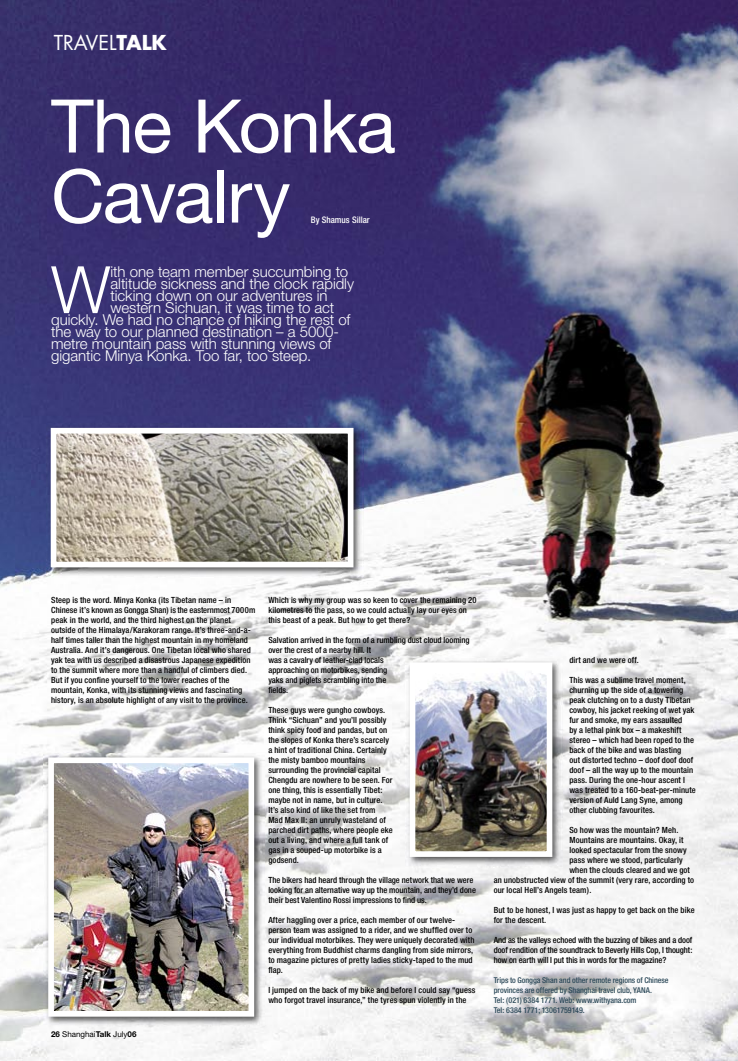
<style>
.page{position:relative;width:738px;height:1061px;background:#fff}
.page>*{position:absolute;margin:0;border:0;box-sizing:border-box;transform-origin:0 0}
.t1{font:74px/70px "Helvetica Neue";letter-spacing:-.02em;color:#fff}
.t2{font:300 65.4px "Helvetica Neue";color:#fff}
.t3{font:20px "Futura";color:#fff}
.t4{font:300 15px "Helvetica Neue";letter-spacing:-.005em;color:#fff}
.t5{font:500 condensed 9px "Helvetica Neue";color:#fff}
.t6{font:500 condensed 8.5px/10px "Helvetica Neue";letter-spacing:.01em;color:#000}
.t7{font:500 condensed 8px/10px "Helvetica Neue";letter-spacing:-.005em;color:#2b4858}
.t8{font:8px "Helvetica Neue";color:#000}
.s1{font-weight:700}
</style>
<div class="page">
<img style="left:0;top:0;width:737px;height:1060px">
<img style="left:44px;top:753px;width:220px;height:273px">
<img style="left:48px;top:757px;width:206px;height:259px">
<img style="left:405px;top:658px;width:157px;height:208px">
<img style="left:409px;top:662px;width:143px;height:194px">
<img style="left:46px;top:423px;width:317px;height:154px">
<svg style="left:51px;top:428px;width:302px;height:139px;background:#b1aca1"></svg>
<h3 class="t3" style="left:54px;top:29px;width:115px">TRAVEL<span class="s1">TALK</span></h3>
<h1 class="t1" style="left:51px;top:90px;width:346px">The Konka<br>Cavalry</h1>
<p class="t5" style="left:311px;top:214px;width:60px">By Shamus Sillar</p>
<h2 class="t2" style="left:51px;top:250px;width:61px">W</h2>
<h3 class="t4" style="left:110px;top:262px;width:239px">ith one team member succumbing to</h3>
<h3 class="t4" style="left:110px;top:274px;width:245px">altitude sickness and the clock rapidly</h3>
<h3 class="t4" style="left:110px;top:286px;width:218px">ticking down on our adventures in</h3>
<h3 class="t4" style="left:110px;top:298px;width:225px">western Sichuan, it was time to act</h3>
<h3 class="t4" style="left:51px;top:310px;width:301px">quickly. We had no chance of hiking the rest of</h3>
<h3 class="t4" style="left:51px;top:322px;width:289px">the way to our planned destination – a 5000-</h3>
<h3 class="t4" style="left:51px;top:334px;width:282px">metre mountain pass with stunning views of</h3>
<h3 class="t4" style="left:51px;top:346px;width:261px">gigantic Minya Konka. Too far, too steep.</h3>
<p class="t6" style="left:51px;top:594px;width:206px">Steep is the word. Minya Konka (its Tibetan name – in Chinese it’s known as Gongga Shan) is the easternmost 7000m peak in the world, and the third highest on the planet outside of the Himalaya/Karakoram range. It’s three-and-a&shy;half times taller than the highest mountain in my homeland Australia. And it’s dangerous. One Tibetan local who shared yak tea with us described a disastrous Japanese expedition to the summit where more than a handful of climbers died.<br>But if you confine yourself to the lower reaches of the mountain, Konka, with its stunning views and fascinating history, is an absolute highlight of any visit to the province.</p>
<p class="t6" style="left:268px;top:594px;width:209px">Which is why my group was so keen to cover the remaining 20 kilometres to the pass, so we could actually lay our eyes on this beast of a peak. But how to get there?</p>
<p class="t6" style="left:268px;top:634px;width:203px">Salvation arrived in the form of a rumbling dust cloud looming over the crest of a nearby hill. It<br>was a cavalry of leather-clad locals<br>approaching on motorbikes, sending<br>yaks and piglets scrambling into the<br>fields.</p>
<p class="t6" style="left:268px;top:704px;width:126px">These guys were gungho cowboys.<br>Think “Sichuan” and you’ll possibly think spicy food and pandas, but on the slopes of Konka there’s scarcely a hint of traditional China. Certainly the misty bamboo mountains surrounding the provincial capital<br>Chengdu are nowhere to be seen. For one thing, this is essentially Tibet: maybe not in name, but in culture.<br>It’s also kind of like the set from<br>Mad Max II: an unruly wasteland of parched dirt paths, where people eke out a living, and where a full tank of gas in a souped-up motorbike is a godsend.</p>
<p class="t6" style="left:268px;top:874px;width:209px">The bikers had heard through the village network that we were looking for an alternative way up the mountain, and they’d done their best Valentino Rossi impressions to find us.</p>
<p class="t6" style="left:268px;top:914px;width:207px">After haggling over a price, each member of our twelve&shy;person team was assigned to a rider, and we shuffled over to our individual motorbikes. They were uniquely decorated with everything from Buddhist charms dangling from side mirrors, to magazine pictures of pretty ladies sticky-taped to the mud flap.</p>
<p class="t6" style="left:268px;top:984px;width:208px">I jumped on the back of my bike and before I could say “guess who forgot travel insurance,” the tyres spun violently in the</p>
<p class="t8" style="left:51px;top:1029px;width:87px"><span class="s1">26</span> Shanghai<span class="s1">Talk</span> July<span class="s1">06</span></p>
<p class="t6" style="left:569px;top:654px;width:71px">dirt and we were off.</p>
<p class="t6" style="left:569px;top:674px;width:128px">This was a sublime travel moment, churning up the side of a towering peak clutching on to a dusty Tibetan cowboy, his jacket reeking of wet yak fur and smoke, my ears assaulted<br>by a lethal pink box – a makeshift stereo – which had been roped to the back of the bike and was blasting<br>out distorted techno – doof doof doof doof – all the way up to the mountain pass. During the one-hour ascent I was treated to a 160-beat-per-minute version of Auld Lang Syne, among other clubbing favourites.</p>
<p class="t6" style="left:569px;top:824px;width:110px">So how was the mountain? Meh.</p>
<p class="t6" style="left:569px;top:834px;width:115px">Mountains are mountains. Okay, it</p>
<p class="t6" style="left:569px;top:844px;width:119px">looked spectacular from the snowy</p>
<p class="t6" style="left:569px;top:854px;width:115px">pass where we stood, particularly</p>
<p class="t6" style="left:569px;top:864px;width:122px">when the clouds cleared and we got</p>
<p class="t6" style="left:493px;top:874px;width:202px">an unobstructed view of the summit (very rare, according to</p>
<p class="t6" style="left:493px;top:884px;width:99px">our local Hell’s Angels team).</p>
<p class="t6" style="left:493px;top:904px;width:202px">But to be honest, I was just as happy to get back on the bike for the descent.</p>
<p class="t6" style="left:493px;top:934px;width:200px;text-align:justify">And as the valleys echoed with the buzzing of bikes and a doof doof rendition of the soundtrack to Beverly Hills Cop, I thought: how on earth will I put this in words for the magazine?</p>
<p class="t7" style="left:493px;top:974px;width:176px">Trips to Gongga Shan and other remote regions of Chinese provinces are offered by Shanghai travel club, YANA.<br>Tel: (021) 6384 1771. Web: www.withyana.com<br>Tel: 6384 1771; 13061759149.</p>
</div>
